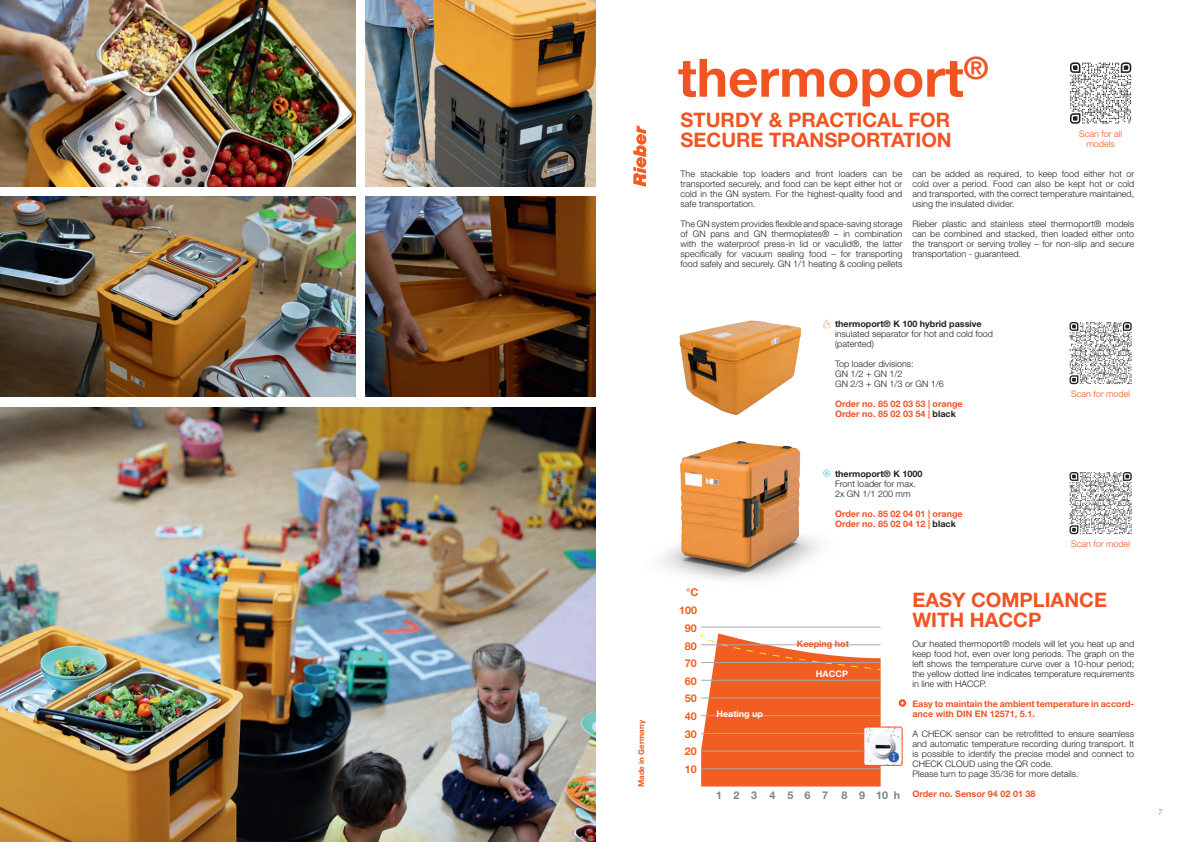
<style>
.page{position:relative;width:1191px;height:842px;background:#fff}
.page>*{position:absolute;margin:0;border:0;box-sizing:border-box;transform-origin:0 0}
.t1{font:700 53px "Helvetica Neue LT Std";color:#f15422}
.t2{font:700 20px/20px "Helvetica Neue LT Std";color:#f15422}
.t3{font:700 10.7px "Helvetica Neue LT Std";color:#f25d21}
.t4{font:700 10.7px "Helvetica Neue LT Std";letter-spacing:1.085em;color:#808285}
.t5{font:300 9px/10px "Helvetica Neue LT Std";color:#231f20;text-align:justify}
.t6{font:700 9px/10px "Helvetica Neue LT Std";color:#f15422}
.t7{font:700 9px "Helvetica Neue LT Std";color:#231f20}
.t8{font:300 9px/10px "Helvetica Neue LT Std";color:#f15422;text-align:center}
.t9{font:700 9px "Helvetica Neue LT Std";color:#fff}
.t10{font:700 8px "Helvetica Neue LT Std";color:#f15622}
.t11{font:300 8px "Helvetica Neue LT Std";color:#f15422}
.s1{color:#231f20}
</style>
<div class="page">
<img style="left:366px;top:197px;width:229px;height:200px">
<img style="left:0;top:197px;width:356px;height:200px">
<img style="left:0;top:0;width:356px;height:187px">
<img style="left:0;top:408px;width:595px;height:434px">
<svg style="left:1069px;top:322px;width:62px;height:62px"></svg>
<svg style="left:1070px;top:62px;width:61px;height:62px"></svg>
<svg style="left:1069px;top:472px;width:62px;height:62px"></svg>
<img style="left:366px;top:0;width:229px;height:187px">
<svg style="left:633px;top:125px;width:13px;height:62px"></svg>
<img style="left:679px;top:320px;width:123px;height:95px">
<img style="left:661px;top:441px;width:166px;height:139px">
<svg style="left:700px;top:633px;width:181px;height:153px;background:#f27542"></svg>
<hr style="left:701px;top:769px;width:179px;height:1px;background:#a8a9ad">
<hr style="left:701px;top:751px;width:179px;height:1px;background:#a8a9ad">
<hr style="left:701px;top:733px;width:179px;height:1px;background:#a8a9ad">
<hr style="left:701px;top:715px;width:179px;height:1px;background:#a8a9ad">
<hr style="left:701px;top:698px;width:179px;height:1px;background:#a8a9ad">
<hr style="left:701px;top:680px;width:179px;height:1px;background:#a8a9ad">
<hr style="left:701px;top:662px;width:179px;height:1px;background:#a8a9ad">
<hr style="left:701px;top:645px;width:179px;height:1px;background:#a8a9ad">
<hr style="left:701px;top:627px;width:179px;height:1px;background:#a8a9ad">
<svg style="left:898px;top:699px;width:8px;height:8px"></svg>
<img style="left:863px;top:727px;width:39px;height:37px">
<div style="left:863px;top:727px;width:39px;height:39px;border:1px solid #f15422;border-radius:2px"></div>
<svg style="left:822px;top:469px;width:9px;height:8px"></svg>
<svg style="left:823px;top:319px;width:7px;height:9px"></svg>
<p class="t10" style="left:636px;top:787px;width:69px;rotate:-90deg">Made in Germany</p>
<h1 class="t1" style="left:678px;top:45px;width:312px">thermoport<sup>®</sup></h1>
<h2 class="t2" style="left:680px;top:109px;width:273px">STURDY &amp; PRACTICAL FOR<br>SECURE TRANSPORTATION</h2>
<p class="t8" style="left:1079px;top:128px;width:45px">Scan for all models</p>
<p class="t5" style="left:680px;top:168px;width:223px">The stackable top loaders and front loaders can be transported securely, and food can be kept either hot or cold in the GN system. For the highest-quality food and safe transportation.</p>
<p class="t5" style="left:680px;top:218px;width:223px">The GN system provides flexible and space-saving storage of GN pans and GN thermoplates® – in combination with the waterproof press-in lid or vaculid®, the latter specifically for vacuum sealing food – for transporting food safely and securely. GN 1/1 heating &amp; cooling pellets</p>
<p class="t5" style="left:912px;top:168px;width:223px">can be added as required, to keep food either hot or cold over a period. Food can also be kept hot or cold and transported, with the correct temperature maintained, using the insulated divider.</p>
<p class="t5" style="left:912px;top:218px;width:223px">Rieber plastic and stainless steel thermoport® models can be combined and stacked, then loaded either onto the transport or serving trolley – for non-slip and secure transportation - guaranteed.</p>
<p class="t7" style="left:835px;top:318px;width:148px">thermoport® K 100 hybrid passive</p>
<p class="t5" style="left:835px;top:328px;width:159px">insulated separator for hot and cold food (patented)</p>
<p class="t5" style="left:835px;top:358px;width:110px;text-align:left">Top loader divisions:<br>GN 1/2 + GN 1/2<br>GN 2/3 + GN 1/3 or GN 1/6</p>
<p class="t6" style="left:835px;top:398px;width:129px">Order no. 85 02 03 53 | orange<br>Order no. 85 02 03 54 | <span class="s1">black</span></p>
<p class="t8" style="left:1071px;top:388px;width:61px">Scan for model</p>
<p class="t3" style="left:686px;top:586px;width:14px">°C</p>
<p class="t3" style="left:679px;top:603px;width:19px">100</p>
<p class="t3" style="left:685px;top:621px;width:13px">90</p>
<p class="t3" style="left:685px;top:639px;width:13px">80</p>
<p class="t3" style="left:685px;top:656px;width:13px">70</p>
<p class="t3" style="left:685px;top:674px;width:13px">60</p>
<p class="t3" style="left:685px;top:692px;width:13px">50</p>
<p class="t3" style="left:685px;top:709px;width:13px">40</p>
<p class="t3" style="left:685px;top:727px;width:13px">30</p>
<p class="t3" style="left:685px;top:745px;width:13px">20</p>
<p class="t3" style="left:685px;top:762px;width:13px">10</p>
<p class="t9" style="left:716px;top:708px;width:48px">Heating up</p>
<p class="t7" style="left:835px;top:468px;width:89px">thermoport® K 1000</p>
<p class="t5" style="left:835px;top:478px;width:82px">Front loader for max.<br>2x GN 1/1 200 mm</p>
<p class="t6" style="left:835px;top:508px;width:129px">Order no. 85 02 04 01 | orange<br>Order no. 85 02 04 12 | <span class="s1">black</span></p>
<p class="t8" style="left:1071px;top:538px;width:61px">Scan for model</p>
<p class="t6" style="left:797px;top:638px;width:53px">Keeping hot</p>
<p class="t9" style="left:816px;top:668px;width:34px">HACCP</p>
<h2 class="t2" style="left:912px;top:589px;width:196px">EASY COMPLIANCE<br>WITH HACCP</h2>
<p class="t5" style="left:912px;top:638px;width:223px">Our heated thermoport® models will let you heat up and keep food hot, even over long periods. The graph on the left shows the temperature curve over a 10-hour period; the yellow dotted line indicates temperature requirements in line with HACCP.</p>
<p class="t6" style="left:912px;top:698px;width:223px">Easy to maintain the ambient temperature in accord&shy;ance with DIN EN 12571, 5.1.</p>
<p class="t5" style="left:912px;top:728px;width:223px;text-align:left">A CHECK sensor can be retrofitted to ensure seamless and automatic temperature recording during transport. It is possible to identify the precise model and connect to CHECK CLOUD using the QR code.<br>Please turn to page 35/36 for more details.</p>
<p class="t4" style="left:716px;top:788px;width:7px">1</p>
<p class="t6" style="left:912px;top:788px;width:125px">Order no. Sensor 94 02 01 38</p>
<p class="t4" style="left:733px;top:788px;width:168px">234567 8910h</p>
<p class="t11" style="left:1158px;top:807px;width:6px">7</p>
</div>
